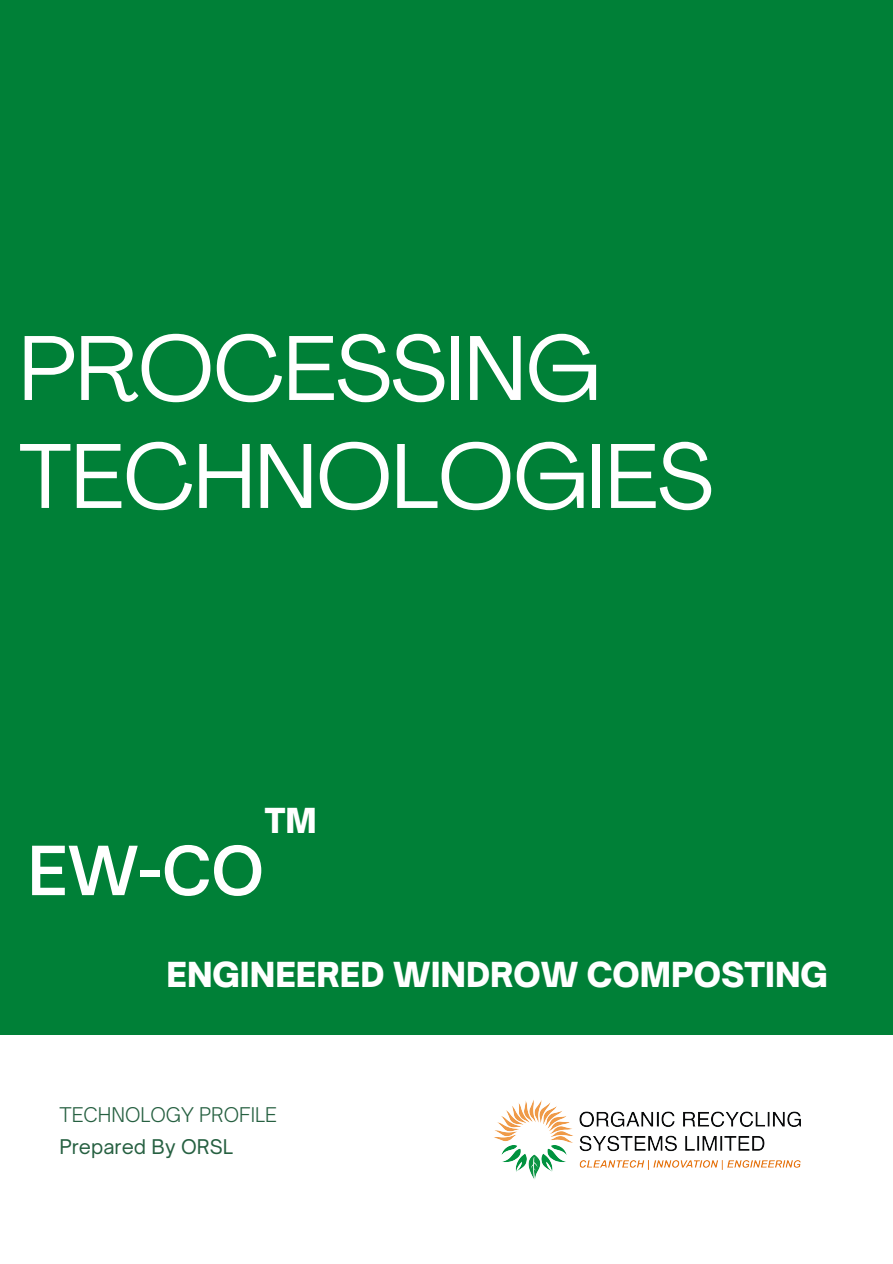
<style>
.page{position:relative;width:893px;height:1264px;background:#fff}
.page>*{position:absolute;margin:0;border:0;box-sizing:border-box;transform-origin:0 0}
.t1{font:90.6px/107.9px "Agrandir";color:#fff}
.t2{font:600 64.8px "Open Sauce One";color:#fff}
.t3{font:900 33px "Open Sauce One";color:#fff}
.t4{font:300 19.35px "Open Sauce One";color:#266041}
.t5{font:19.35px "Open Sauce One";color:#266041}
</style>
<div class="page">
<div style="left:0;top:0;width:892px;height:1034px;background:#008037"></div>
<img style="left:494px;top:1100px;width:306px;height:79px">
<h1 class="t1" style="left:19px;top:323px;width:695px">PROCESSING<br>TECHNOLOGIES</h1>
<p class="t3" style="left:265px;top:800px;width:53px">TM</p>
<h2 class="t2" style="left:27px;top:830px;width:238px">EW-CO</h2>
<p class="t3" style="left:166px;top:954px;width:663px">ENGINEERED WINDROW COMPOSTING</p>
<p class="t4" style="left:59px;top:1102px;width:219px">TECHNOLOGY PROFILE</p>
<p class="t5" style="left:59px;top:1134px;width:175px">Prepared By ORSL</p>
</div>
